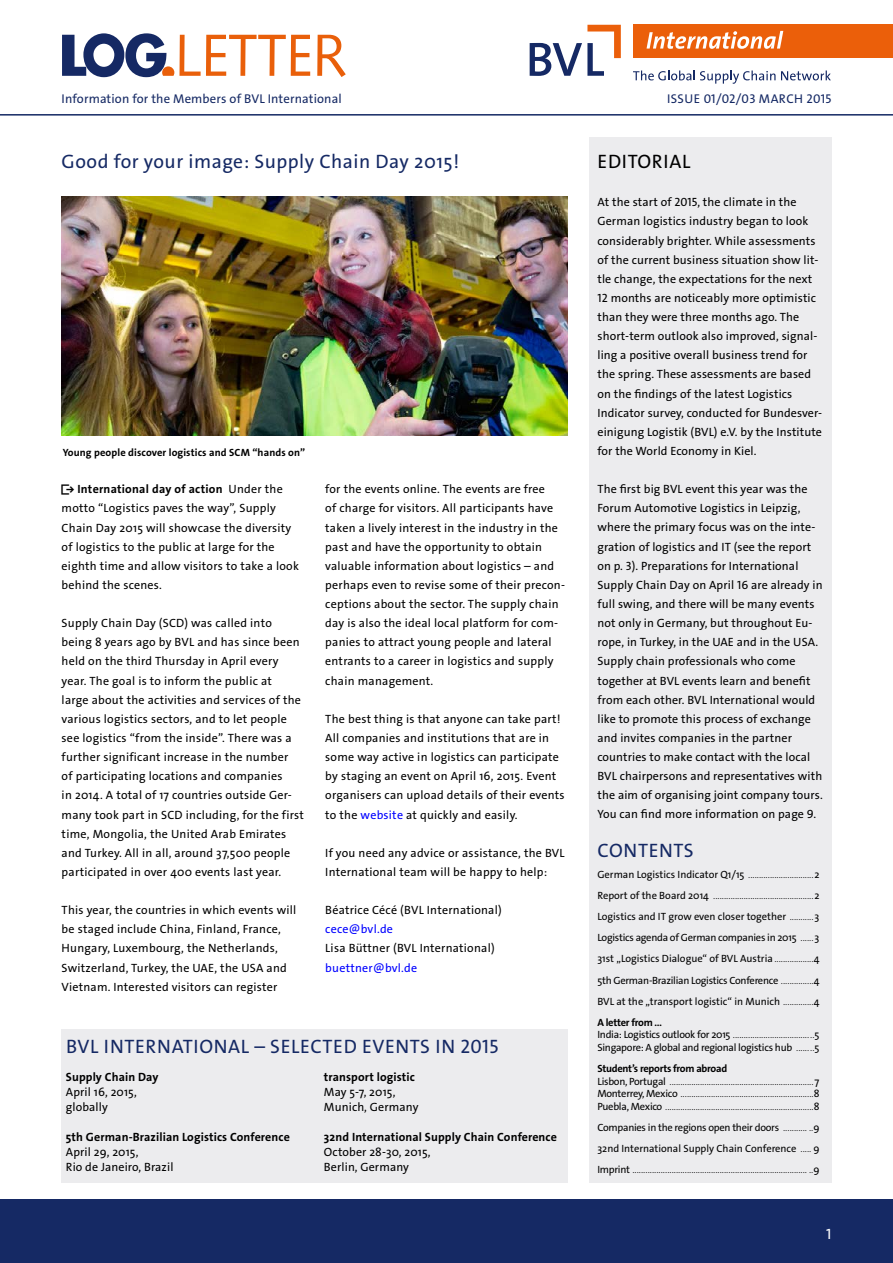
<style>
.page{position:relative;width:893px;height:1263px;background:#fff}
.page>*{position:absolute;margin:0;border:0;box-sizing:border-box;transform-origin:0 0}
.t1{font:19.5px "The Sans LP5 Plain";letter-spacing:.025em;color:#152964}
.t2{font:19.5px "The Sans LP5 Plain";letter-spacing:.035em;color:#000}
.t3{font:15px "The Sans LP5 Plain";color:#fff}
.t4{font:12.75px "The Sans LP5 Plain";letter-spacing:.01em;color:#152964}
.t5{font:12.75px "The Sans LP5 Plain";letter-spacing:.035em;color:#152964}
.t6{font:12px/19.2px "The Sans LP5 Plain";letter-spacing:.015em;color:#000}
.t7{font:12px "The Sans LP7 Bld";letter-spacing:.01em;color:#000}
.t8{font:12px "The Sans LP5 Plain";letter-spacing:.02em;color:#00f}
.t9{font:10.5px/12.6px "The Sans LP3 Lig";color:#000;text-align:justify}
.t10{font:10.5px/21.1px "The Sans LP5 Plain";letter-spacing:-.015em;color:#000;text-align:justify}
.t11{font:10.5px "The Sans LP7 Bld";letter-spacing:-.005em;color:#000}
.t12{font:10.5px "The Sans LP7 Bld";letter-spacing:-.025em;color:#000}
.s1{font-family:"The Sans LP5 Plain"}
.s2{color:#00f}
.s3{font-family:"The Sans LP3 Lig"}
</style>
<div class="page">
<div style="left:0;top:1199px;width:893px;height:64px;background:#152964"></div>
<hr style="left:0;top:114px;width:893px;height:2px;background:#152964">
<div style="left:589px;top:137px;width:242px;height:1045px;background:#ececee"></div>
<svg style="left:317px;top:35px;width:29px;height:42px"></svg>
<svg style="left:62px;top:33px;width:248px;height:44px"></svg>
<div style="left:633px;top:25px;width:260px;height:33px;background:#eb5f0a"></div>
<svg style="left:530px;top:25px;width:301px;height:59px"></svg>
<img style="left:62px;top:197px;width:506px;height:239px">
<div style="left:62px;top:1029px;width:506px;height:153px;background:#ececee"></div>
<p class="t4" style="left:62px;top:90px;width:282px">Information for the Members of BVL International</p>
<h1 class="t1" style="left:62px;top:149px;width:399px">Good for your image: Supply Chain Day 2015!</h1>
<p class="t11" style="left:63px;top:446px;width:244px">Young people discover logistics and SCM “hands on”</p>
<p class="t7" style="left:62px;top:481px;width:223px">• International day of action <span class="s1">Under the</span></p>
<p class="t6" style="left:62px;top:499px;width:239px">motto “Logistics paves the way”, Supply Chain Day 2015 will showcase the diversity of logistics to the public at large for the eighth time and allow visitors to take a look behind the scenes.</p>
<p class="t6" style="left:62px;top:614px;width:244px">Supply Chain Day (SCD) was called into being 8 years ago by BVL and has since been held on the third Thursday in April every year. The goal is to inform the public at<br>large about the activities and services of the various logistics sectors, and to let people see logistics “from the inside”. There was a further significant increase in the number<br>of participating locations and companies<br>in 2014. A total of 17 countries outside Ger&shy;many took part in SCD including, for the first time, Mongolia, the United Arab Emirates and Turkey. All in all, around 37,500 people participated in over 400 events last year.</p>
<p class="t6" style="left:62px;top:901px;width:236px">This year, the countries in which events will be staged include China, Finland, France, Hungary, Luxembourg, the Netherlands, Switzerland, Turkey, the UAE, the USA and Vietnam. Interested visitors can register</p>
<p class="t6" style="left:325px;top:480px;width:241px">for the events online. The events are free<br>of charge for visitors. All participants have taken a lively interest in the industry in the past and have the opportunity to obtain valuable information about logistics – and perhaps even to revise some of their precon&shy;ceptions about the sector. The supply chain day is also the ideal local platform for com&shy;panies to attract young people and lateral entrants to a career in logistics and supply chain management.</p>
<p class="t6" style="left:325px;top:709px;width:241px">The best thing is that anyone can take part!<br>All companies and institutions that are in some way active in logistics can participate by staging an event on April 16, 2015. Event organisers can upload details of their events to the <span class="s2">website</span> at quickly and easily.</p>
<p class="t6" style="left:325px;top:843px;width:241px">If you need any advice or assistance, the BVL<br>International team will be happy to help:</p>
<p class="t6" style="left:325px;top:901px;width:178px">Béatrice Cécé (BVL International)</p>
<p class="t8" style="left:325px;top:921px;width:69px">cece@bvl.de</p>
<p class="t6" style="left:325px;top:939px;width:171px">Lisa Büttner (BVL International)</p>
<p class="t8" style="left:325px;top:960px;width:93px">buettner@bvl.de</p>
<h1 class="t1" style="left:66px;top:1034px;width:434px">BVL INTERNATIONAL – SELECTED EVENTS IN 2015</h1>
<p class="t7" style="left:66px;top:1069px;width:94px">Supply Chain Day</p>
<p class="t6" style="left:66px;top:1084px;width:72px;line-height:15px">April 16, 2015, globally</p>
<p class="t7" style="left:66px;top:1129px;width:225px">5th German-Brazilian Logistics Conference</p>
<p class="t6" style="left:66px;top:1144px;width:109px;line-height:15px">April 29, 2015,<br>Rio de Janeiro, Brazil</p>
<p class="t7" style="left:324px;top:1069px;width:93px">transport logistic</p>
<p class="t6" style="left:324px;top:1084px;width:96px;line-height:15px">May 5-7, 2015,<br>Munich, Germany</p>
<p class="t7" style="left:324px;top:1129px;width:234px">32nd International Supply Chain Conference</p>
<p class="t6" style="left:324px;top:1144px;width:108px;line-height:15px">October 28-30, 2015,<br>Berlin, Germany</p>
<p class="t5" style="left:667px;top:90px;width:166px">ISSUE 01/02/03 MARCH 2015</p>
<h1 class="t2" style="left:598px;top:149px;width:94px">EDITORIAL</h1>
<p class="t6" style="left:597px;top:193px;width:226px">At the start of 2015, the climate in the German logistics industry began to look considerably brighter. While assessments of the current business situation show lit&shy;tle change, the expectations for the next 12 months are noticeably more optimistic than they were three months ago. The short-term outlook also improved, signal&shy;ling a positive overall business trend for the spring. These assessments are based on the findings of the latest Logistics Indicator survey, conducted for Bundesver&shy;einigung Logistik (BVL) e.V. by the Institute for the World Economy in Kiel.</p>
<p class="t6" style="left:597px;top:480px;width:227px">The first big BVL event this year was the Forum Automotive Logistics in Leipzig, where the primary focus was on the inte&shy;gration of logistics and IT (see the report on p. 3). Preparations for International Supply Chain Day on April 16 are already in full swing, and there will be many events not only in Germany, but throughout Eu&shy;rope, in Turkey, in the UAE and in the USA.<br>Supply chain professionals who come together at BVL events learn and benefit from each other. BVL International would like to promote this process of exchange and invites companies in the partner countries to make contact with the local BVL chairpersons and representatives with the aim of organising joint company tours.<br>You can find more information on page 9.</p>
<h1 class="t1" style="left:598px;top:838px;width:98px">CONTENTS</h1>
<p class="t10" style="left:597px;top:864px;width:224px">German Logistics Indicator Q1/15 <span class="s3">..............................</span>2</p>
<p class="t9" style="left:597px;top:889px;width:224px"><span class="s1">Report of the Board 2014</span> ..............................................<span class="s1">2</span></p>
<p class="t10" style="left:597px;top:906px;width:224px">Logistics and IT grow even closer together <span class="s3">...........</span>3<br>Logistics agenda of German companies in 2015 <span class="s3">......</span>3<br>31st „Logistics Dialogue“ of BVL Austria <span class="s3">..................</span>4<br>5th German-Brazilian Logistics Conference <span class="s3">...............</span>4<br>BVL at the „transport logistic“ in Munich <span class="s3">..............</span>4</p>
<p class="t12" style="left:597px;top:1015px;width:66px">A letter from ...</p>
<p class="t9" style="left:597px;top:1028px;width:224px"><span class="s1">India: Logistics outlook for 2015</span> .....................................<span class="s1">5</span></p>
<p class="t10" style="left:597px;top:1037px;width:224px">Singapore: A global and regional logistics hub <span class="s3">........</span>5</p>
<p class="t12" style="left:597px;top:1062px;width:131px">Student’s reports from abroad</p>
<p class="t9" style="left:597px;top:1075px;width:224px"><span class="s1">Lisbon, Portugal</span> ..................................................................<span class="s1">7<br>Monterrey, Mexico</span> .............................................................<span class="s1">8<br>Puebla, Mexico</span> ....................................................................<span class="s1">8</span></p>
<p class="t10" style="left:597px;top:1117px;width:224px">Companies in the regions open their doors <span class="s3">........... ..</span>9<br>32nd International Supply Chain Conference <span class="s3">.....</span> 9</p>
<p class="t9" style="left:597px;top:1163px;width:224px"><span class="s1">Imprint</span> ................................................................................ ..<span class="s1">9</span></p>
<p class="t3" style="left:826px;top:1224px;width:7px">1</p>
</div>
